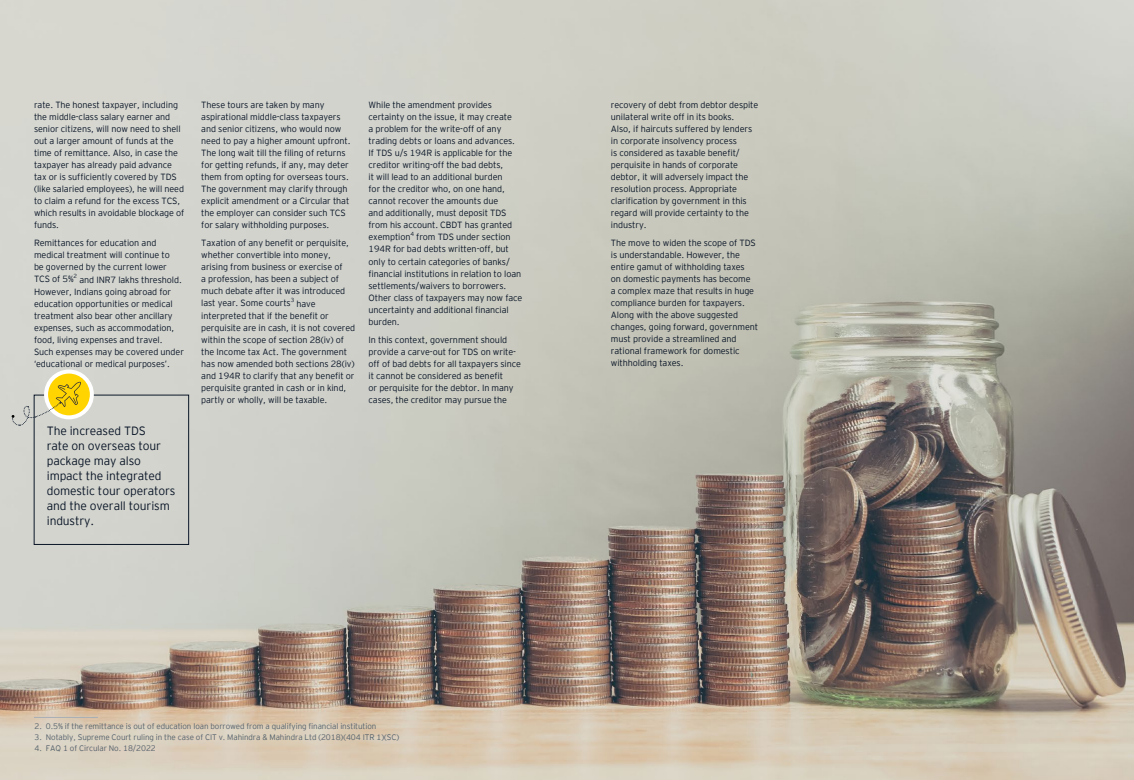
<style>
.page{position:relative;width:1134px;height:780px;background:#fff}
.page>*{position:absolute;margin:0;border:0;box-sizing:border-box;transform-origin:0 0}
.t1{font:300 12px/15px "EY Interstate";letter-spacing:-.01em;color:#0a1627}
.t2{font:300 9px/12px "EY Interstate";letter-spacing:-.01em;color:#0a1627}
.t3{font:300 8px "EY Interstate";letter-spacing:-.01em;color:#54606b}
.t4{font:300 5.8px "EY Interstate";color:#0a1627}
</style>
<div class="page">
<img style="left:0;top:0;width:1134px;height:780px">
<hr style="left:34px;top:717px;width:64px;height:1px;background:#a7afb5">
<svg style="left:46px;top:371px;width:46px;height:46px"></svg>
<div style="left:44px;top:369px;width:50px;height:50px;border:4px solid #fff;border-radius:50%"></div>
<svg style="left:12px;top:382px;width:69px;height:44px;background:#d8cd8d"></svg>
<p class="t2" style="left:34px;top:99px;width:152px">rate. The honest taxpayer, including the middle-class salary earner and senior citizens, will now need to shell out a larger amount of funds at the time of remittance. Also, in case the taxpayer has already paid advance tax or is sufficiently covered by TDS (like salaried employees), he will need to claim a refund for the excess TCS, which results in avoidable blockage of funds.</p>
<p class="t2" style="left:34px;top:237px;width:137px">Remittances for education and medical treatment will continue to be governed by the current lower<br>TCS of 5%</p>
<p class="t4" style="left:74px;top:271px;width:5px">2</p>
<p class="t2" style="left:34px;top:273px;width:151px;text-indent:45px">and INR7 lakhs threshold.<br>However, Indians going abroad for education opportunities or medical treatment also bear other ancillary expenses, such as accommodation, food, living expenses and travel.<br>Such expenses may be covered under ‘educational or medical purposes’.</p>
<h1 class="t1" style="left:47px;top:422px;width:130px">The increased TDS<br>rate on overseas tour package may also impact the integrated domestic tour operators and the overall tourism industry.</h1>
<p class="t2" style="left:201px;top:99px;width:151px">These tours are taken by many aspirational middle-class taxpayers and senior citizens, who would now need to pay a higher amount upfront.<br>The long wait till the filing of returns for getting refunds, if any, may deter them from opting for overseas tours.<br>The government may clarify through explicit amendment or a Circular that the employer can consider such TCS for salary withholding purposes.</p>
<p class="t2" style="left:201px;top:237px;width:149px">Taxation of any benefit or perquisite, whether convertible into money, arising from business or exercise of a profession, has been a subject of much debate after it was introduced last year. Some courts</p>
<p class="t4" style="left:291px;top:295px;width:5px">3</p>
<p class="t2" style="left:201px;top:297px;width:155px;text-indent:95px">have interpreted that if the benefit or perquisite are in cash, it is not covered within the scope of section 28(iv) of the Income tax Act. The government has now amended both sections 28(iv) and 194R to clarify that any benefit or perquisite granted in cash or in kind, partly or wholly, will be taxable.</p>
<p class="t2" style="left:369px;top:99px;width:148px">While the amendment provides certainty on the issue, it may create a problem for the write-off of any trading debts or loans and advances.<br>If TDS u/s 194R is applicable for the creditor writing-off the bad debts,<br>it will lead to an additional burden for the creditor who, on one hand, cannot recover the amounts due and additionally, must deposit TDS from his account. CBDT has granted exemption</p>
<p class="t4" style="left:410px;top:229px;width:5px">4</p>
<p class="t2" style="left:369px;top:231px;width:155px;text-indent:48px">from TDS under section<br>194R for bad debts written-off, but only to certain categories of banks/ financial institutions in relation to loan settlements/waivers to borrowers.<br>Other class of taxpayers may now face uncertainty and additional financial burden.</p>
<p class="t2" style="left:369px;top:333px;width:154px">In this context, government should provide a carve-out for TDS on write&shy;off of bad debts for all taxpayers since it cannot be considered as benefit<br>or perquisite for the debtor. In many cases, the creditor may pursue the</p>
<p class="t3" style="left:35px;top:720px;width:343px">2. 0.5% if the remittance is out of education loan borrowed from a qualifying financial institution</p>
<p class="t3" style="left:35px;top:731px;width:366px">3. Notably, Supreme Court ruling in the case of CIT v. Mahindra &amp; Mahindra Ltd (2018)(404 ITR 1)(SC)</p>
<p class="t3" style="left:35px;top:742px;width:123px">4. FAQ 1 of Circular No. 18/2022</p>
<p class="t2" style="left:611px;top:99px;width:149px">recovery of debt from debtor despite unilateral write off in its books.<br>Also, if haircuts suffered by lenders in corporate insolvency process<br>is considered as taxable benefit/ perquisite in hands of corporate debtor, it will adversely impact the resolution process. Appropriate clarification by government in this regard will provide certainty to the industry.</p>
<p class="t2" style="left:611px;top:237px;width:149px">The move to widen the scope of TDS is understandable. However, the entire gamut of withholding taxes<br>on domestic payments has become<br>a complex maze that results in huge compliance burden for taxpayers.<br>Along with the above suggested changes, going forward, government must provide a streamlined and rational framework for domestic withholding taxes.</p>
</div>
